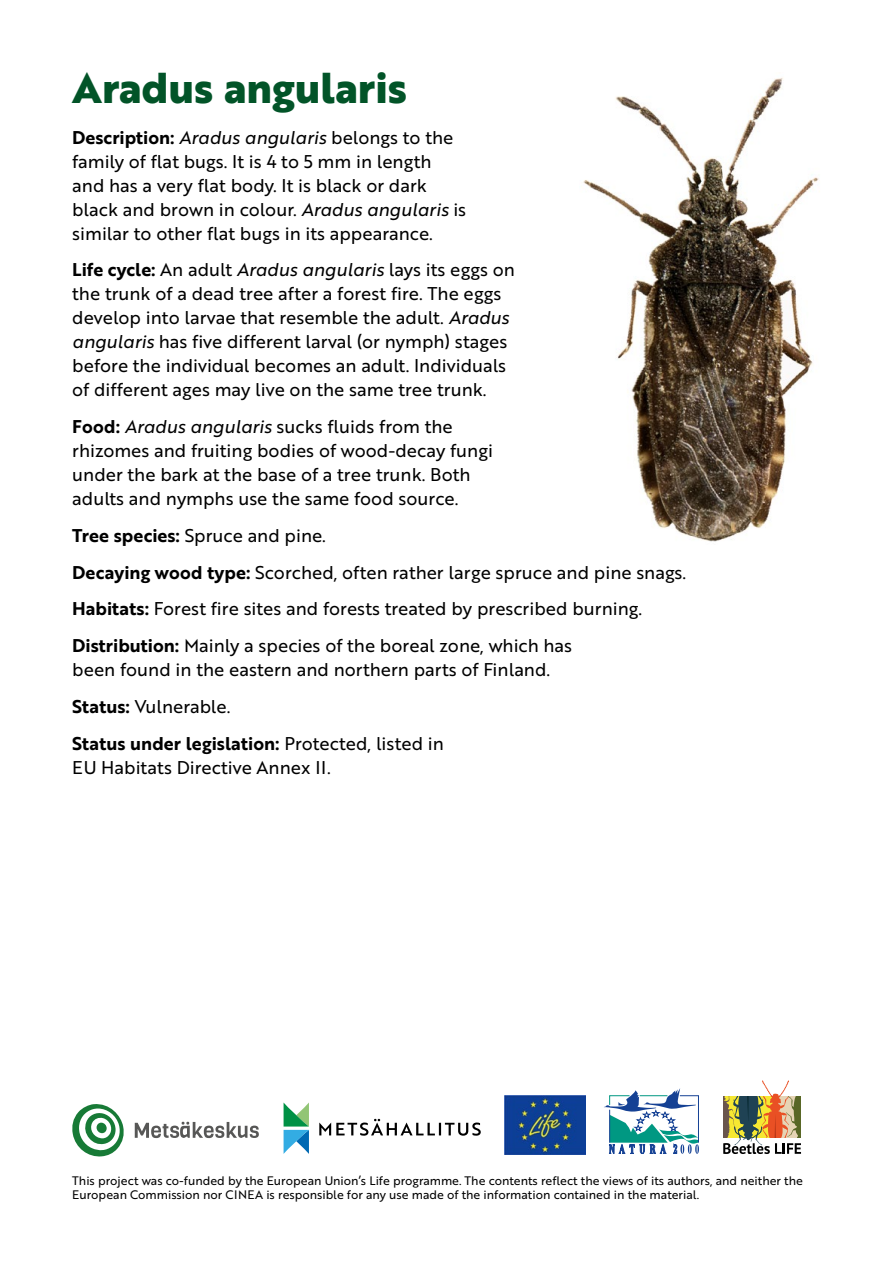
<style>
.page{position:relative;width:893px;height:1263px;background:#fff}
.page>*{position:absolute;margin:0;border:0;box-sizing:border-box;transform-origin:0 0}
.nimi_h1{font:700 42px "Brother 1816 Extra";color:#025428}
.leipis{font:18px/24px "Brother 1816 Regular";color:#000}
.t1{font:12px/14.4px "Brother 1816 Regular";color:#000}
.s1{font-family:"Brother 1816 Bold"}
.s2{font-family:"Brother 1816 Regular Italic"}
</style>
<div class="page">
<svg style="left:72px;top:1104px;width:52px;height:52px"></svg>
<svg style="left:135px;top:1122px;width:124px;height:16px"></svg>
<svg style="left:319px;top:1119px;width:162px;height:17px"></svg>
<svg style="left:284px;top:1102px;width:25px;height:52px"></svg>
<svg style="left:723px;top:1080px;width:78px;height:74px"></svg>
<img style="left:505px;top:1096px;width:81px;height:58px">
<svg style="left:604px;top:1088px;width:95px;height:66px"></svg>
<img style="left:583px;top:78px;width:236px;height:464px">
<h1 class="nimi_h1" style="left:72px;top:55px;width:336px">Aradus angularis</h1>
<p class="leipis" style="left:72px;top:124px;width:395px"><span class="s1">Description:</span> <span class="s2">Aradus angularis</span> belongs to the family of flat bugs. It is 4 to 5 mm in length and has a very flat body. It is black or dark black and brown in colour. <span class="s2">Aradus angularis</span> is similar to other flat bugs in its appearance.</p>
<p class="leipis" style="left:72px;top:257px;width:444px"><span class="s1">Life cycle:</span> An adult <span class="s2">Aradus angularis</span> lays its eggs on the trunk of a dead tree after a forest fire. The eggs develop into larvae that resemble the adult. <span class="s2">Aradus angularis</span> has five different larval (or nymph) stages before the individual becomes an adult. Individuals of different ages may live on the same tree trunk.</p>
<p class="leipis" style="left:72px;top:414px;width:422px"><span class="s1">Food:</span> <span class="s2">Aradus angularis</span> sucks fluids from the rhizomes and fruiting bodies of wood-decay fungi under the bark at the base of a tree trunk. Both adults and nymphs use the same food source.</p>
<p class="leipis" style="left:72px;top:523px;width:255px"><span class="s1">Tree species:</span> Spruce and pine.</p>
<p class="leipis" style="left:72px;top:559px;width:615px"><span class="s1">Decaying wood type:</span> Scorched, often rather large spruce and pine snags.</p>
<p class="leipis" style="left:72px;top:596px;width:571px"><span class="s1">Habitats:</span> Forest fire sites and forests treated by prescribed burning.</p>
<p class="leipis" style="left:72px;top:633px;width:501px"><span class="s1">Distribution:</span> Mainly a species of the boreal zone, which has been found in the eastern and northern parts of Finland.</p>
<p class="leipis" style="left:72px;top:694px;width:160px"><span class="s1">Status:</span> Vulnerable.</p>
<p class="leipis" style="left:72px;top:730px;width:373px"><span class="s1">Status under legislation:</span> Protected, listed in<br>EU Habitats Directive Annex II.</p>
<p class="t1" style="left:72px;top:1173px;width:732px">This project was co-funded by the European Union’s Life programme. The contents reflect the views of its authors, and neither the<br>European Commission nor CINEA is responsible for any use made of the information contained in the material.</p>
</div>
